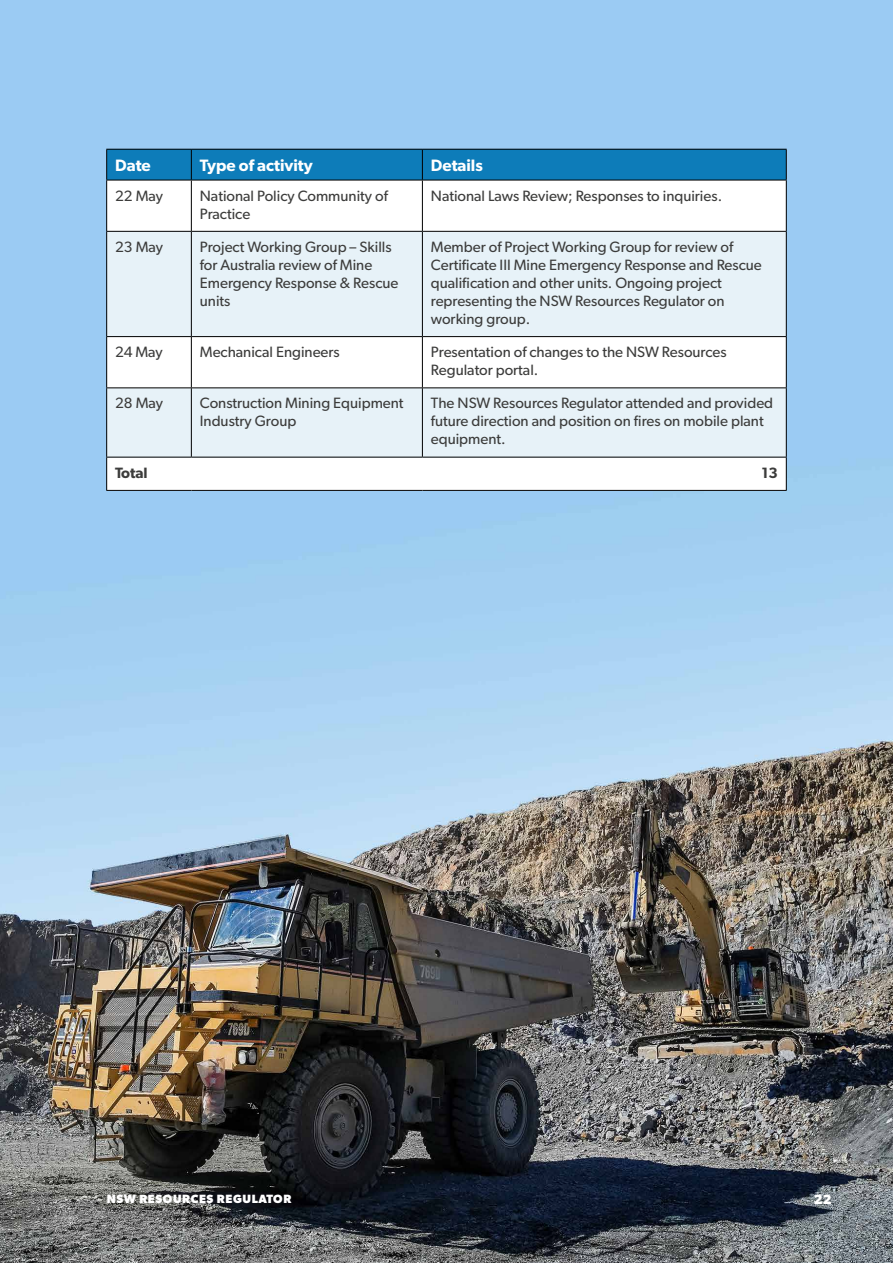
<style>
.page{position:relative;width:893px;height:1263px;background:#fff}
.page>*{position:absolute;margin:0;border:0;box-sizing:border-box;transform-origin:0 0}
.t1{font:600 16.5px "Gibson";color:#fff}
.t2{font:15px/18px "Gibson";color:#3c3c3b}
.t3{font:600 15px "Gibson";color:#3c3c3b}
.t4{font:700 13.5px "Gibson";color:#fff}
.t5{font:700 12px "Gibson";letter-spacing:.05em;color:#fff}
</style>
<div class="page">
<img style="left:0;top:0;width:893px;height:1263px">
<div style="left:422px;top:231px;width:364px;height:106px;background:#e7f2f8"></div>
<div style="left:107px;top:149px;width:84px;height:31px;background:#0d7cb9"></div>
<div style="left:191px;top:149px;width:231px;height:31px;background:#0d7cb9"></div>
<div style="left:422px;top:149px;width:364px;height:31px;background:#0d7cb9"></div>
<div style="left:107px;top:180px;width:84px;height:51px;background:#fff"></div>
<div style="left:191px;top:180px;width:231px;height:51px;background:#fff"></div>
<div style="left:422px;top:180px;width:364px;height:51px;background:#fff"></div>
<div style="left:107px;top:337px;width:84px;height:51px;background:#fff"></div>
<div style="left:191px;top:337px;width:231px;height:51px;background:#fff"></div>
<div style="left:422px;top:337px;width:364px;height:51px;background:#fff"></div>
<div style="left:107px;top:457px;width:84px;height:33px;background:#fff"></div>
<div style="left:191px;top:457px;width:231px;height:33px;background:#fff"></div>
<div style="left:422px;top:457px;width:364px;height:33px;background:#fff"></div>
<div style="left:107px;top:231px;width:84px;height:106px;background:#e7f2f8"></div>
<div style="left:191px;top:231px;width:231px;height:106px;background:#e7f2f8"></div>
<div style="left:107px;top:388px;width:84px;height:69px;background:#e7f2f8"></div>
<div style="left:191px;top:388px;width:231px;height:69px;background:#e7f2f8"></div>
<div style="left:422px;top:388px;width:364px;height:69px;background:#e7f2f8"></div>
<hr style="left:106px;top:149px;width:85px;height:1px;background:#000">
<hr style="left:106px;top:150px;width:1px;height:30px;background:#000">
<hr style="left:191px;top:149px;width:231px;height:1px;background:#000">
<hr style="left:191px;top:150px;width:1px;height:30px;background:#000">
<hr style="left:422px;top:149px;width:365px;height:1px;background:#000">
<hr style="left:422px;top:150px;width:1px;height:30px;background:#000">
<hr style="left:786px;top:150px;width:1px;height:30px;background:#000">
<hr style="left:106px;top:180px;width:85px;height:1px;background:#000">
<hr style="left:191px;top:180px;width:231px;height:1px;background:#000">
<hr style="left:422px;top:180px;width:365px;height:1px;background:#000">
<hr style="left:106px;top:180px;width:1px;height:51px;background:#000">
<hr style="left:191px;top:180px;width:1px;height:51px;background:#000">
<hr style="left:422px;top:180px;width:1px;height:51px;background:#000">
<hr style="left:786px;top:180px;width:1px;height:51px;background:#000">
<hr style="left:106px;top:231px;width:85px;height:1px;background:#000">
<hr style="left:106px;top:232px;width:1px;height:104px;background:#000">
<hr style="left:191px;top:231px;width:231px;height:1px;background:#000">
<hr style="left:191px;top:232px;width:1px;height:104px;background:#000">
<hr style="left:422px;top:231px;width:365px;height:1px;background:#000">
<hr style="left:422px;top:232px;width:1px;height:104px;background:#000">
<hr style="left:786px;top:232px;width:1px;height:104px;background:#000">
<hr style="left:106px;top:336px;width:85px;height:1px;background:#000">
<hr style="left:106px;top:337px;width:1px;height:50px;background:#000">
<hr style="left:191px;top:336px;width:231px;height:1px;background:#000">
<hr style="left:191px;top:337px;width:1px;height:50px;background:#000">
<hr style="left:422px;top:336px;width:365px;height:1px;background:#000">
<hr style="left:422px;top:337px;width:1px;height:50px;background:#000">
<hr style="left:786px;top:337px;width:1px;height:50px;background:#000">
<hr style="left:106px;top:387px;width:85px;height:1px;background:#000">
<hr style="left:106px;top:388px;width:1px;height:69px;background:#000">
<hr style="left:191px;top:387px;width:231px;height:1px;background:#000">
<hr style="left:191px;top:388px;width:1px;height:69px;background:#000">
<hr style="left:422px;top:387px;width:365px;height:1px;background:#000">
<hr style="left:422px;top:388px;width:1px;height:69px;background:#000">
<hr style="left:786px;top:388px;width:1px;height:69px;background:#000">
<hr style="left:106px;top:457px;width:85px;height:1px;background:#000">
<hr style="left:106px;top:457px;width:1px;height:33px;background:#000">
<hr style="left:191px;top:457px;width:231px;height:1px;background:#000">
<hr style="left:422px;top:457px;width:365px;height:1px;background:#000">
<hr style="left:786px;top:457px;width:1px;height:33px;background:#000">
<hr style="left:106px;top:490px;width:85px;height:1px;background:#000">
<hr style="left:191px;top:490px;width:231px;height:1px;background:#000">
<hr style="left:422px;top:490px;width:365px;height:1px;background:#000">
<p class="t1" style="left:115px;top:155px;width:37px">Date</p>
<p class="t1" style="left:200px;top:155px;width:115px">Type of activity</p>
<p class="t1" style="left:431px;top:155px;width:54px">Details</p>
<p class="t2" style="left:115px;top:186px;width:49px">22 May</p>
<p class="t2" style="left:200px;top:186px;width:190px">National Policy Community of<br>Practice</p>
<p class="t2" style="left:431px;top:186px;width:293px">National Laws Review; Responses to inquiries.</p>
<p class="t2" style="left:115px;top:237px;width:49px">23 May</p>
<p class="t2" style="left:200px;top:237px;width:200px">Project Working Group – Skills for Australia review of Mine<br>Emergency Response &amp; Rescue units</p>
<p class="t2" style="left:431px;top:237px;width:332px">Member of Project Working Group for review of Certifcate III Mine Emergency Response and Rescue qualifcation and other units. Ongoing project representing the NSW Resources Regulator on working group.</p>
<p class="t2" style="left:115px;top:343px;width:49px">24 May</p>
<p class="t2" style="left:200px;top:343px;width:141px">Mechanical Engineers</p>
<p class="t2" style="left:431px;top:343px;width:297px">Presentation of changes to the NSW Resources<br>Regulator portal.</p>
<p class="t2" style="left:115px;top:394px;width:49px">28 May</p>
<p class="t2" style="left:200px;top:394px;width:205px">Construction Mining Equipment<br>Industry Group</p>
<p class="t2" style="left:431px;top:394px;width:344px">The NSW Resources Regulator attended and provided future direction and position on fres on mobile plant equipment.</p>
<p class="t3" style="left:115px;top:463px;width:34px">Total</p>
<p class="t3" style="left:761px;top:463px;width:18px">13</p>
<p class="t5" style="left:107px;top:1192px;width:186px">NSW RESOURCES REGULATOR</p>
<p class="t4" style="left:814px;top:1191px;width:19px">22</p>
</div>
